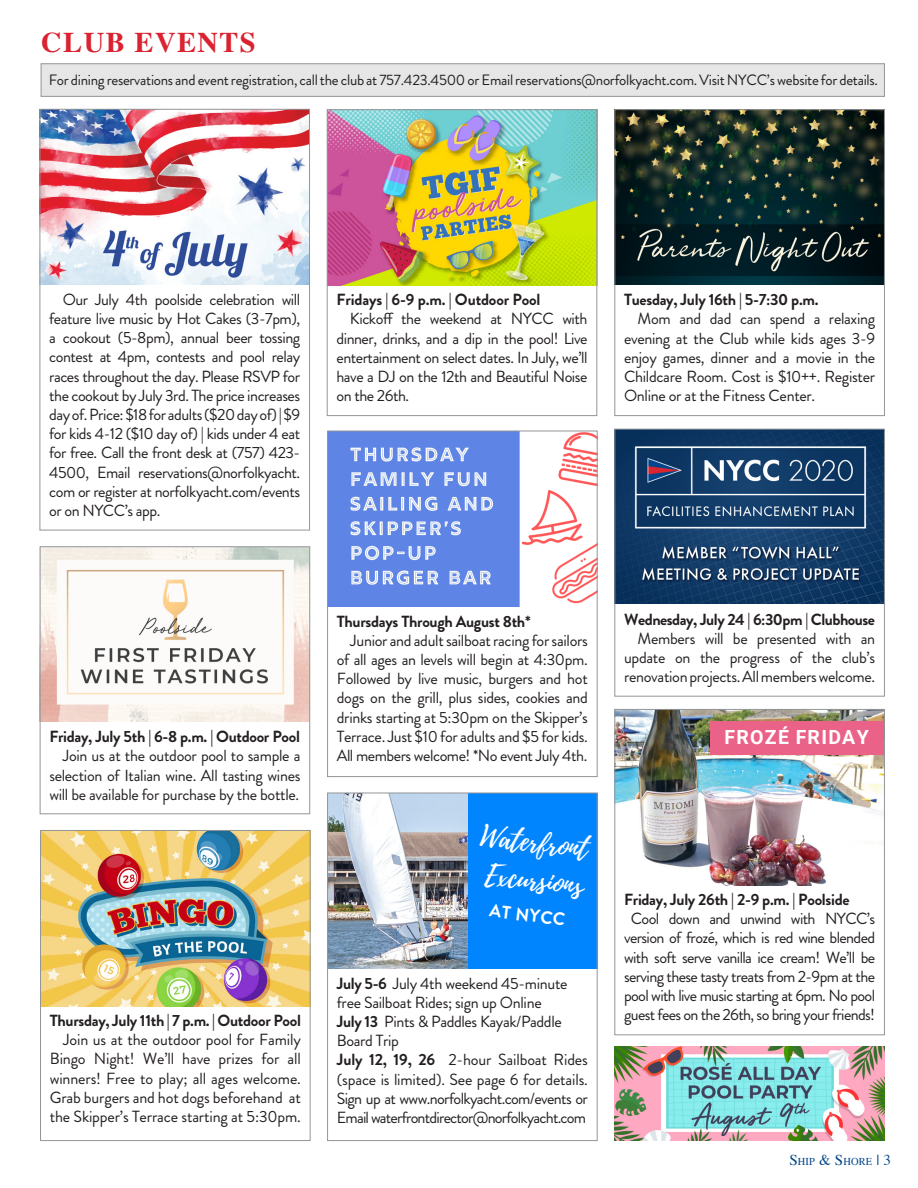
<style>
.page{position:relative;width:918px;height:1188px;background:#fff}
.page>*{position:absolute;margin:0;border:0;box-sizing:border-box;transform-origin:0 0}
.BODY_TEXT{font:28.5px/37.5px "Playlist Script";color:#fff;text-align:center}
.t1{font:700 28.5px "Times";letter-spacing:.05em;color:#db2230}
.BODY_TEXT-2{font:700 19.5px "Roboto";letter-spacing:.065em;color:#fff}
.BODY_TEXT-3{font:700 18px "Brandon Grotesque";color:#fff}
.BODY_TEXT-4{font:16.2px/19.2px "Brandon Grotesque";letter-spacing:-.03em;color:#231f20;text-align:justify}
.BODY_TEXT-5{font:700 16.2px "Brandon Grotesque";letter-spacing:-.02em;color:#231f20}
.BODY_TEXT-6{font:15px "Brandon Grotesque";letter-spacing:-.02em;color:#231f20}
.t2{font:10.5px "Times";letter-spacing:.015em;color:#01468c}
.s1{font-weight:700}
.s2{font-size:15px}
</style>
<div class="page">
<div style="left:41px;top:64px;width:844px;height:33px;background:#e6e6e6;border:1px solid #939598"></div>
<img style="left:42px;top:549px;width:266px;height:173px">
<div style="left:40px;top:547px;width:270px;height:267px;border:1px solid #939598"></div>
<img style="left:329px;top:111px;width:266px;height:174px">
<div style="left:327px;top:109px;width:270px;height:307px;border:1px solid #939598"></div>
<img style="left:617px;top:111px;width:266px;height:174px">
<div style="left:615px;top:109px;width:270px;height:307px;border:1px solid #939598"></div>
<img style="left:42px;top:832px;width:266px;height:174px">
<div style="left:40px;top:830px;width:270px;height:311px;border:1px solid #939598"></div>
<img style="left:42px;top:111px;width:266px;height:173px">
<div style="left:40px;top:109px;width:270px;height:421px;border:1px solid #939598"></div>
<img style="left:329px;top:433px;width:266px;height:173px">
<div style="left:327px;top:431px;width:270px;height:346px;border:1px solid #939598"></div>
<img style="left:617px;top:711px;width:266px;height:174px">
<div style="left:615px;top:709px;width:270px;height:326px;border:1px solid #939598"></div>
<img style="left:617px;top:431px;width:266px;height:173px">
<div style="left:615px;top:429px;width:270px;height:267px;border:1px solid #939598"></div>
<img style="left:329px;top:795px;width:139px;height:174px">
<div style="left:468px;top:793px;width:129px;height:176px;background:#0085ff"></div>
<div style="left:327px;top:793px;width:270px;height:348px;border:1px solid #939598"></div>
<div style="left:711px;top:721px;width:173px;height:33px;background:#ea6288"></div>
<img style="left:615px;top:1047px;width:270px;height:93px">
<p class="t1" style="left:41px;top:15px;width:216px">CLUB EVENTS</p>
<p class="BODY_TEXT-6" style="left:49px;top:70px;width:831px">For dining reservations and event registration, call the club at 757.423.4500 or Email reservations@norfolkyacht.com. Visit NYCC’s website for details.</p>
<p class="BODY_TEXT-4" style="left:49px;top:290px;width:253px;text-indent:14px">Our July 4th poolside celebration will feature live music by Hot Cakes (3-7pm), a cookout (5-8pm), annual beer tossing contest at 4pm, contests and pool relay races throughout the day. Please RSVP for the cookout by July 3rd. The price increases day of. Price: $18 for adults ($20 day of) | $9 for kids 4-12 ($10 day of) | kids under 4 eat for free. Call the front desk at (757) 423- 4500, Email reservations@norfolkyacht. com or register at norfolkyacht.com/events or on NYCC’s app.</p>
<p class="BODY_TEXT-5" style="left:336px;top:288px;width:206px">Fridays | 6-9 p.m. | Outdoor Pool</p>
<p class="BODY_TEXT-4" style="left:336px;top:309px;width:253px;text-indent:14px">Kickoff the weekend at NYCC with dinner, drinks, and a dip in the pool! Live entertainment on select dates. In July, we’ll have a DJ on the 12th and Beautiful Noise on the 26th.</p>
<p class="BODY_TEXT-5" style="left:624px;top:288px;width:196px">Tuesday, July 16th | 5-7:30 p.m.</p>
<p class="BODY_TEXT-4" style="left:624px;top:309px;width:253px;text-indent:14px">Mom and dad can spend a relaxing evening at the Club while kids ages 3-9 enjoy games, dinner and a movie in the Childcare Room. Cost is $10++. Register Online or at the Fitness Center.</p>
<p class="BODY_TEXT-5" style="left:49px;top:725px;width:252px">Friday, July 5th | 6-8 p.m. | Outdoor Pool</p>
<p class="BODY_TEXT-4" style="left:49px;top:747px;width:253px;text-indent:14px">Join us at the outdoor pool to sample a selection of Italian wine. All tasting wines will be available for purchase by the bottle.</p>
<p class="BODY_TEXT-5" style="left:50px;top:1009px;width:253px">Thursday, July 11th | 7 p.m. | Outdoor Pool</p>
<p class="BODY_TEXT-4" style="left:50px;top:1030px;width:253px;text-indent:14px">Join us at the outdoor pool for Family Bingo Night! We’ll have prizes for all winners! Free to play; all ages welcome.<br>Grab burgers and hot dogs beforehand at the Skipper’s Terrace starting at 5:30pm.</p>
<p class="BODY_TEXT-5" style="left:337px;top:610px;width:195px">Thursdays Through August 8th*</p>
<p class="BODY_TEXT-4" style="left:337px;top:631px;width:253px;text-indent:14px">Junior and adult sailboat racing for sailors of all ages an levels will begin at 4:30pm.<br>Followed by live music, burgers and hot dogs on the grill, plus sides, cookies and drinks starting at 5:30pm on the Skipper’s Terrace. Just $10 for adults and $5 for kids.<br>All members welcome! *No event July 4th.</p>
<p class="BODY_TEXT" style="left:483px;top:818px;width:109px;rotate:7deg">Waterfront<br>Excursions</p>
<p class="BODY_TEXT-3" style="left:491px;top:898px;width:78px;rotate:7deg">AT NYCC</p>
<p class="BODY_TEXT-4" style="left:337px;top:974px;width:232px"><span class="s1">July 5-6</span> July 4th weekend 45-minute free Sailboat Rides; sign up Online</p>
<p class="BODY_TEXT-4" style="left:337px;top:1012px;width:226px"><span class="s1">July 13</span> Pints &amp; Paddles Kayak/Paddle<br>Board Trip</p>
<p class="BODY_TEXT-4" style="left:337px;top:1050px;width:253px"><span class="s1">July 12, 19, 26</span> 2-hour Sailboat Rides (space is limited). See page 6 for details.<br>Sign up at www.norfolkyacht.com/events or Email waterfrontdirector@norfolkyacht.com</p>
<p class="BODY_TEXT-5" style="left:624px;top:608px;width:253px">Wednesday, July 24 | 6:30pm | Clubhouse</p>
<p class="BODY_TEXT-4" style="left:624px;top:629px;width:253px;text-indent:14px">Members will be presented with an update on the progress of the club’s renovation projects. All members welcome.</p>
<p class="BODY_TEXT-2" style="left:725px;top:724px;width:146px">FROZÉ FRIDAY</p>
<p class="BODY_TEXT-5" style="left:624px;top:888px;width:227px">Friday, July 26th | 2-9 p.m. | Poolside</p>
<p class="BODY_TEXT-4" style="left:624px;top:909px;width:253px;text-align:center">Cool down and unwind with NYCC’s version of frozé, which is red wine blended with soft serve vanilla ice cream! We’ll be serving these tasty treats from 2-9pm at the pool with live music starting at 6pm. No pool guest fees on the 26th, so bring your friends!</p>
<p class="t2" style="left:789px;top:1151px;width:103px"><span class="s2">S</span>HIP <span class="s2">&amp; S</span>HORE <span class="s2">| 3</span></p>
</div>
